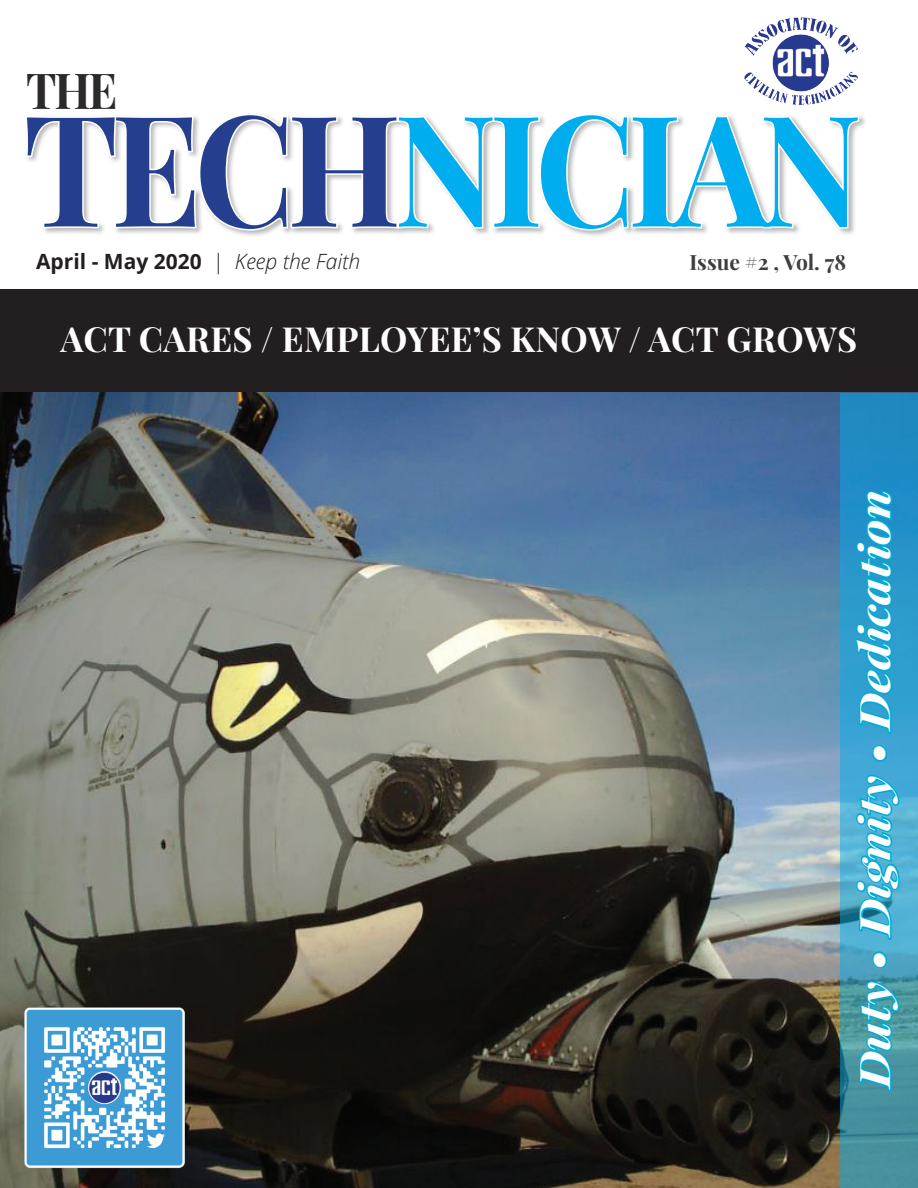
<style>
.page{position:relative;width:918px;height:1188px;background:#fff}
.page>*{position:absolute;margin:0;border:0;box-sizing:border-box;transform-origin:0 0}
.t1{font:700 154.5px "Playfair Display";letter-spacing:-.05em;color:#00aeef;scale:.92 1}
.t2{font:700 49.5px "Playfair Display";color:#2c292b;scale:.92 1}
.t3{font:italic 700 42px "Playfair Display";color:#fff;scale:1.15 1}
.t4{font:700 34.5px "Playfair Display";letter-spacing:.01em;color:#fff}
.t5{font:700 21px "Open Sans";color:#231f20}
.t6{font:700 21px "Playfair Display";color:#3e3e3f}
.s1{color:#253f8e}
.s2{font-weight:300}
.s3{font-weight:300;font-style:italic}
</style>
<div class="page">
<img style="left:0;top:392px;width:918px;height:796px">
<div style="left:0;top:289px;width:918px;height:103px;background:#231f20"></div>
<svg style="left:840px;top:393px;width:78px;height:795px;background:#3b95b7"></svg>
<svg style="left:844px;top:980px;width:57px;height:114px;background:#389cac"></svg>
<svg style="left:871px;top:950px;width:18px;height:20px"></svg>
<svg style="left:855px;top:773px;width:63px;height:169px;background:#3baed4"></svg>
<svg style="left:871px;top:743px;width:18px;height:21px"></svg>
<svg style="left:793px;top:488px;width:125px;height:248px;background:#3695c2"></svg>
<img style="left:744px;top:17px;width:114px;height:88px">
<div style="left:24px;top:112px;width:843px;height:126px;background:#231f20;opacity:.32"></div>
<svg style="left:24px;top:112px;width:837px;height:120px"></svg>
<img style="left:24px;top:1007px;width:162px;height:162px">
<h2 class="t2" style="left:26px;top:59px;width:101px">THE</h2>
<h1 class="t1" style="left:23px;top:72px;width:913px"><span class="s1">TECH</span>NICIAN</h1>
<p class="t5" style="left:36px;top:246px;width:326px">April - May 2020 <span class="s2">|</span> <span class="s3">Keep the Faith</span></p>
<p class="t6" style="left:690px;top:248px;width:158px">Issue #2 , Vol. 78</p>
<p class="t4" style="left:61px;top:317px;width:798px">ACT CARES / EMPLOYEE’S KNOW / ACT GROWS</p>
<p class="t3" style="left:846px;top:1088px;width:522px;rotate:-90deg">Duty • Dignity • Dedication</p>
</div>
